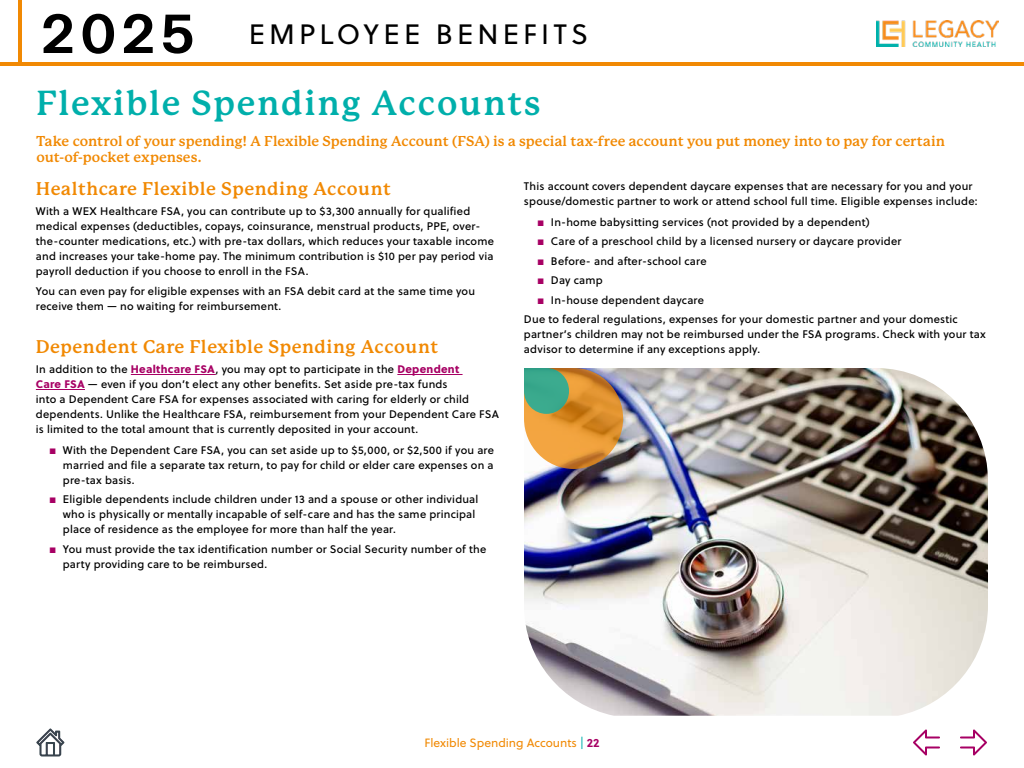
<style>
.page{position:relative;width:1024px;height:768px;background:#fff}
.page>*{position:absolute;margin:0;border:0;box-sizing:border-box;transform-origin:0 0}
.t1{font:700 77px "Thonglor";color:#000}
.t2{font:700 34px "P22 Mackinac Pro";letter-spacing:.05em;color:#00afab}
.t3{font:28px "Soleil";letter-spacing:.15em;color:#000}
.t4{font:700 18px "P22 Mackinac Pro";letter-spacing:.03em;color:#f18903}
.t5{font:700 14px/16px "P22 Mackinac Pro";color:#f18903}
.t6{font:12px "Soleil";color:#f18903}
.t7{font:11px/15px "Soleil Bk";letter-spacing:.015em;color:#000}
.s1{font-family:"Soleil Xb";color:#a70064}
.s2{color:#a70064}
.s3{color:#00afab}
.s4{font-weight:700;color:#a70064}
</style>
<div class="page">
<img style="left:876px;top:21px;width:123px;height:25px">
<hr style="left:0;top:62px;width:1024px;height:4px;background:#f18903">
<hr style="left:18px;top:0;width:4px;height:66px;background:#f18903">
<svg style="left:960px;top:729px;width:27px;height:27px"></svg>
<svg style="left:913px;top:729px;width:27px;height:27px"></svg>
<svg style="left:36px;top:729px;width:28px;height:27px"></svg>
<hr style="left:131px;top:374px;width:85px;height:1px;background:#a70064">
<hr style="left:397px;top:374px;width:66px;height:1px;background:#a70064">
<hr style="left:36px;top:389px;width:49px;height:1px;background:#a70064">
<img style="left:524px;top:368px;width:464px;height:348px">
<svg style="left:524px;top:368px;width:99px;height:101px;background:#ba9956"></svg>
<h1 class="t1" style="left:40px;top:-11px;width:156px">2025</h1>
<h3 class="t3" style="left:249px;top:14px;width:341px">EMPLOYEE BENEFITS</h3>
<h2 class="t2" style="left:36px;top:84px;width:506px">Flexible Spending Accounts</h2>
<p class="t5" style="left:36px;top:133px;width:910px">Take control of your spending! A Flexible Spending Account (FSA) is a special tax-free account you put money into to pay for certain out-of-pocket expenses.</p>
<h3 class="t4" style="left:36px;top:179px;width:357px">Healthcare Flexible Spending Account</h3>
<p class="t7" style="left:36px;top:203px;width:460px">With a WEX Healthcare FSA, you can contribute up to $3,300 annually for qualified medical expenses (deductibles, copays, coinsurance, menstrual products, PPE, over&shy;the-counter medications, etc.) with pre-tax dollars, which reduces your taxable income and increases your take-home pay. The minimum contribution is $10 per pay period via payroll deduction if you choose to enroll in the FSA.</p>
<p class="t7" style="left:36px;top:283px;width:441px">You can even pay for eligible expenses with an FSA debit card at the same time you receive them — no waiting for reimbursement.</p>
<h3 class="t4" style="left:36px;top:336px;width:404px">Dependent Care Flexible Spending Account</h3>
<p class="t7" style="left:36px;top:362px;width:465px">In addition to the <span class="s1">Healthcare FSA</span>, you may opt to participate in the <span class="s1">Dependent<br>Care FSA</span> — even if you don’t elect any other benefits. Set aside pre-tax funds<br>into a Dependent Care FSA for expenses associated with caring for elderly or child dependents. Unlike the Healthcare FSA, reimbursement from your Dependent Care FSA is limited to the total amount that is currently deposited in your account.</p>
<p class="t7" style="left:63px;top:442px;width:433px;text-align:justify;text-indent:-13px"><span class="s2">ˌ</span> With the Dependent Care FSA, you can set aside up to $5,000, or $2,500 if you are married and file a separate tax return, to pay for child or elder care expenses on a pre-tax basis.</p>
<p class="t7" style="left:63px;top:492px;width:417px;text-indent:-13px"><span class="s2">ˌ</span> Eligible dependents include children under 13 and a spouse or other individual who is physically or mentally incapable of self-care and has the same principal place of residence as the employee for more than half the year.</p>
<p class="t7" style="left:63px;top:541px;width:425px;text-indent:-13px"><span class="s2">ˌ</span> You must provide the tax identification number or Social Security number of the party providing care to be reimbursed.</p>
<p class="t7" style="left:524px;top:178px;width:455px">This account covers dependent daycare expenses that are necessary for you and your spouse/domestic partner to work or attend school full time. Eligible expenses include:</p>
<p class="t7" style="left:537px;top:214px;width:334px"><span class="s2">ˌ</span> In-home babysitting services (not provided by a dependent)</p>
<p class="t7" style="left:537px;top:233px;width:366px"><span class="s2">ˌ</span> Care of a preschool child by a licensed nursery or daycare provider</p>
<p class="t7" style="left:537px;top:253px;width:171px"><span class="s2">ˌ</span> Before- and after-school care</p>
<p class="t7" style="left:537px;top:272px;width:67px"><span class="s2">ˌ</span> Day camp</p>
<p class="t7" style="left:537px;top:292px;width:168px"><span class="s2">ˌ</span> In-house dependent daycare</p>
<p class="t7" style="left:524px;top:311px;width:435px">Due to federal regulations, expenses for your domestic partner and your domestic</p>
<p class="t7" style="left:524px;top:326px;width:463px">partner’s children may not be reimbursed under the FSA programs. Check with your tax advisor to determine if any exceptions apply.</p>
<p class="t6" style="left:425px;top:734px;width:176px">Flexible Spending Accounts <span class="s3">|</span> <span class="s4">22</span></p>
</div>
